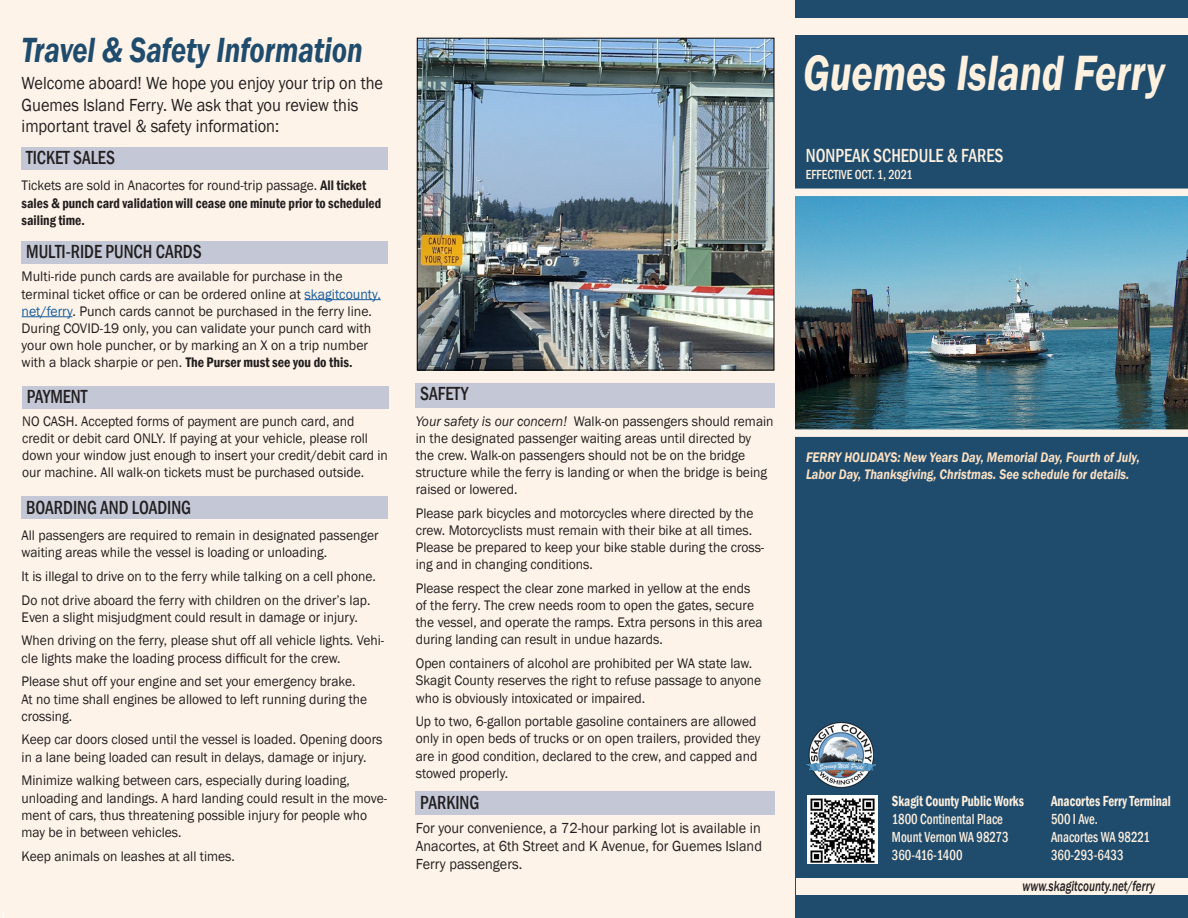
<style>
.page{position:relative;width:1188px;height:918px;background:#fff}
.page>*{position:absolute;margin:0;border:0;box-sizing:border-box;transform-origin:0 0}
.t1{font:italic 600 51px "Franklin Gothic";color:#fdf0df;scale:.8 1}
.t2{font:italic 600 36px "Franklin Gothic";color:#1f4c6d;scale:.8 1}
.t3{font:500 condensed 19.5px "Franklin Gothic";color:#231f20;scale:.9 1}
.t4{font:500 condensed 19.5px "Franklin Gothic";color:#fdf0df;scale:.9 1}
.t5{font:18px/21.6px "Franklin Gothic";color:#231f20;scale:.91 1}
.t6{font:15px/18px "Franklin Gothic";color:#231f20;text-align:justify;scale:.95 1}
.t7{font:500 condensed 15px/18px "Franklin Gothic";color:#fdf0df;scale:.85 1}
.t8{font:600 condensed 15px "Franklin Gothic";color:#fdf0df;scale:.85 1}
.t9{font:italic 500 15px "Franklin Gothic";color:#231f20;scale:.75 1}
.t10{font:14.25px/17.1px "Franklin Gothic";color:#231f20;scale:.95 1}
.t11{font:14.25px/17.1px "Franklin Gothic";color:#231f20}
.t12{font:600 condensed 14.25px/17.1px "Franklin Gothic";color:#231f20;scale:.95 1}
.t13{font:italic 600 14.25px/17.1px "Franklin Gothic";color:#fbe0c2;scale:.85 1}
.t14{font:500 condensed 13.5px "Franklin Gothic";color:#fdf0df;scale:.9 1}
.s1{font-weight:400;font-stretch:normal}
.s2{color:#175d9e}
.s3{font-weight:600;font-stretch:condensed}
.s4{font-style:italic}
</style>
<div class="page">
<div style="left:0;top:0;width:797px;height:918px;background:#fdf3e8"></div>
<img style="left:419px;top:40px;width:353px;height:328px">
<div style="left:417px;top:38px;width:357px;height:332px;border:1px solid #000"></div>
<div style="left:796px;top:0;width:392px;height:918px;background:#1f4c6d"></div>
<img style="left:796px;top:196px;width:392px;height:233px">
<div style="left:792px;top:189px;width:396px;height:7px;background:#fdf3e8"></div>
<div style="left:792px;top:429px;width:396px;height:8px;background:#fdf3e8"></div>
<img style="left:806px;top:722px;width:71px;height:66px">
<div style="left:797px;top:878px;width:391px;height:17px;background:#fdf3e8"></div>
<div style="left:791px;top:18px;width:397px;height:17px;background:#fdf3e8"></div>
<div style="left:22px;top:147px;width:366px;height:23px;background:#c4c8d6"></div>
<div style="left:22px;top:241px;width:366px;height:23px;background:#c4c8d6"></div>
<hr style="left:305px;top:299px;width:76px;height:1px;background:#175d9e">
<hr style="left:22px;top:316px;width:50px;height:1px;background:#175d9e">
<div style="left:22px;top:496px;width:366px;height:23px;background:#c4c8d6"></div>
<div style="left:416px;top:792px;width:359px;height:23px;background:#c4c8d6"></div>
<div style="left:416px;top:383px;width:359px;height:25px;background:#c4c8d6"></div>
<img style="left:807px;top:796px;width:70px;height:68px">
<div style="left:22px;top:386px;width:367px;height:22px;background:#c4c8d6"></div>
<p class="t2" style="left:22px;top:27px;width:428px">Travel &amp; Safety Information</p>
<p class="t5" style="left:22px;top:73px;width:399px">Welcome aboard! We hope you enjoy your trip on the<br>Guemes Island Ferry. We ask that you review this important travel &amp; safety information:</p>
<p class="t3" style="left:26px;top:145px;width:100px">TICKET SALES</p>
<p class="t12" style="left:22px;top:177px;width:380px"><span class="s1">Tickets are sold in Anacortes for round-trip passage.</span> All ticket sales &amp; punch card validation will cease one minute prior to scheduled sailing time.</p>
<p class="t3" style="left:26px;top:239px;width:197px">MULTI-RIDE PUNCH CARDS</p>
<p class="t11" style="left:22px;top:269px;width:361px">Multi-ride punch cards are available for purchase in the terminal ticket office or can be ordered online at <span class="s2">skagitcounty. net/ferry</span>. Punch cards cannot be purchased in the ferry line.<br>During COVID-19 only, you can validate your punch card with your own hole puncher, or by marking an X on a trip number with a black sharpie or pen. <span class="s3">The Purser must see you do this.</span></p>
<p class="t3" style="left:27px;top:384px;width:69px">PAYMENT</p>
<p class="t10" style="left:22px;top:413px;width:386px">NO CASH. Accepted forms of payment are punch card, and credit or debit card ONLY. If paying at your vehicle, please roll down your window just enough to insert your credit/debit card in our machine. All walk-on tickets must be purchased outside.</p>
<p class="t3" style="left:26px;top:494px;width:185px">BOARDING AND LOADING</p>
<p class="t10" style="left:22px;top:527px;width:377px">All passengers are required to remain in designated passenger waiting areas while the vessel is loading or unloading.</p>
<p class="t10" style="left:22px;top:568px;width:374px">It is illegal to drive on to the ferry while talking on a cell phone.</p>
<p class="t10" style="left:22px;top:592px;width:369px">Do not drive aboard the ferry with children on the driver’s lap.<br>Even a slight misjudgment could result in damage or injury.</p>
<p class="t10" style="left:22px;top:633px;width:383px">When driving on the ferry, please shut off all vehicle lights. Vehi&shy;cle lights make the loading process difficult for the crew.</p>
<p class="t10" style="left:22px;top:673px;width:365px">Please shut off your engine and set your emergency brake.<br>At no time shall engines be allowed to left running during the crossing.</p>
<p class="t10" style="left:22px;top:732px;width:381px">Keep car doors closed until the vessel is loaded. Opening doors in a lane being loaded can result in delays, damage or injury.</p>
<p class="t10" style="left:22px;top:772px;width:386px">Minimize walking between cars, especially during loading, unloading and landings. A hard landing could result in the move&shy;ment of cars, thus threatening possible injury for people who may be in between vehicles.</p>
<p class="t10" style="left:22px;top:848px;width:226px">Keep animals on leashes at all times.</p>
<p class="t3" style="left:420px;top:381px;width:55px">SAFETY</p>
<p class="t10" style="left:416px;top:413px;width:378px"><span class="s4">Your safety is our concern!</span> Walk-on passengers should remain in the designated passenger waiting areas until directed by<br>the crew. Walk-on passengers should not be on the bridge structure while the ferry is landing or when the bridge is being raised or lowered.</p>
<p class="t10" style="left:416px;top:505px;width:368px">Please park bicycles and motorcycles where directed by the crew. Motorcyclists must remain with their bike at all times.<br>Please be prepared to keep your bike stable during the cross&shy;ing and in changing conditions.</p>
<p class="t10" style="left:416px;top:580px;width:367px">Please respect the clear zone marked in yellow at the ends of the ferry. The crew needs room to open the gates, secure the vessel, and operate the ramps. Extra persons in this area during landing can result in undue hazards.</p>
<p class="t10" style="left:416px;top:655px;width:365px">Open containers of alcohol are prohibited per WA state law.<br>Skagit County reserves the right to refuse passage to anyone who is obviously intoxicated or impaired.</p>
<p class="t10" style="left:416px;top:713px;width:364px">Up to two, 6-gallon portable gasoline containers are allowed only in open beds of trucks or on open trailers, provided they are in good condition, declared to the crew, and capped and stowed properly.</p>
<p class="t3" style="left:420px;top:790px;width:67px">PARKING</p>
<p class="t6" style="left:416px;top:819px;width:366px">For your convenience, a 72-hour parking lot is available in Anacortes, at 6th Street and K Avenue, for Guemes Island Ferry passengers.</p>
<p class="t1" style="left:803px;top:40px;width:453px">Guemes Island Ferry</p>
<p class="t4" style="left:806px;top:143px;width:221px">NONPEAK SCHEDULE &amp; FARES</p>
<p class="t14" style="left:806px;top:166px;width:120px">EFFECTIVE OCT. 1, 2021</p>
<p class="t13" style="left:806px;top:448px;width:394px">FERRY HOLIDAYS: New Years Day, Memorial Day, Fourth of July,<br>Labor Day, Thanksgiving, Christmas. See schedule for details.</p>
<p class="t8" style="left:892px;top:791px;width:157px">Skagit County Public Works</p>
<p class="t7" style="left:892px;top:810px;width:139px">1800 Continental Place<br>Mount Vernon WA 98273</p>
<p class="t7" style="left:892px;top:846px;width:85px">360-416-1400</p>
<p class="t8" style="left:1051px;top:791px;width:143px">Anacortes Ferry Terminal</p>
<p class="t7" style="left:1051px;top:810px;width:118px">500 I Ave.<br>Anacortes WA 98221</p>
<p class="t7" style="left:1051px;top:846px;width:87px">360-293-6433</p>
<p class="t9" style="left:1023px;top:876px;width:178px">www.skagitcounty.net/ferry</p>
</div>
